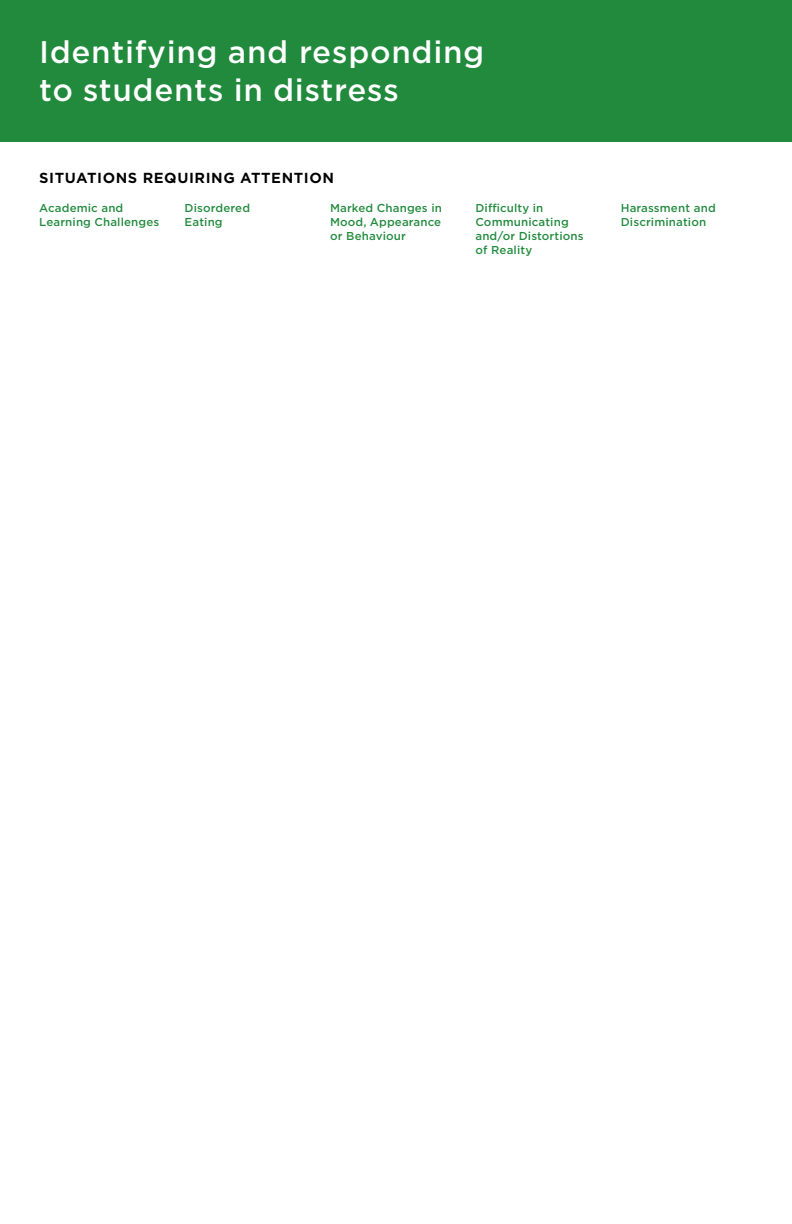
<style>
.page{position:relative;width:792px;height:1224px;background:#fff}
.page>*{position:absolute;margin:0;border:0;box-sizing:border-box;transform-origin:0 0}
.Large_Title{font:500 30px/38px "Gotham S Sm";letter-spacing:.02em;color:#fff}
.CAP_heading{font:700 14px "Gotham S Sm";letter-spacing:.04em;color:#000}
.Sub_Heading_Green{font:500 11px/14px "Gotham S Sm";letter-spacing:.01em;color:#218a3d}
</style>
<div class="page">
<div style="left:0;top:0;width:792px;height:142px;background:#218a3d"></div>
<p class="Large_Title" style="left:39px;top:33px;width:447px">Identifying and responding to students in distress</p>
<p class="CAP_heading" style="left:39px;top:168px;width:296px">SITUATIONS REQUIRING ATTENTION</p>
<p class="Sub_Heading_Green" style="left:39px;top:200px;width:122px">Academic and<br>Learning Challenges</p>
<p class="Sub_Heading_Green" style="left:185px;top:200px;width:67px">Disordered<br>Eating</p>
<p class="Sub_Heading_Green" style="left:330px;top:200px;width:114px;text-align:justify">Marked Changes in Mood, Appearance or Behaviour</p>
<p class="Sub_Heading_Green" style="left:475px;top:200px;width:110px">Difficulty in<br>Communicating and/or Distortions of Reality</p>
<p class="Sub_Heading_Green" style="left:621px;top:200px;width:96px">Harassment and<br>Discrimination</p>
</div>
